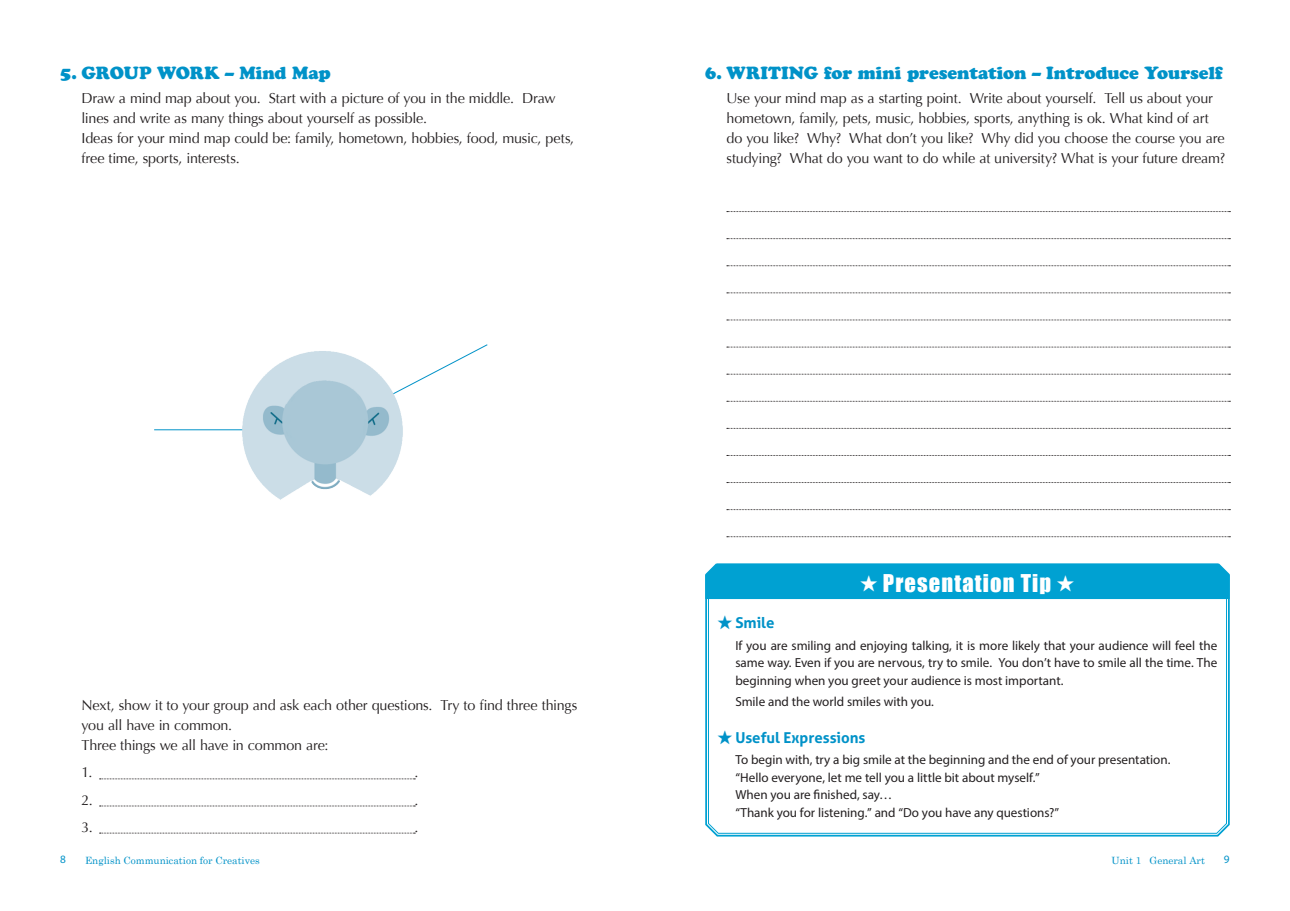
<style>
.page{position:relative;width:1290px;height:911px;background:#fff}
.page>*{position:absolute;margin:0;border:0;box-sizing:border-box;transform-origin:0 0}
.t1{font:22.5px "Impact";letter-spacing:.05em;color:#fff}
.t2{font:17.5px "Cooper Black Std";color:#0092c8}
.t3{font:700 15px "Aller";color:#0092c8}
.t4{font:14.38px/20px "Optima";letter-spacing:-.015em;color:#231f20}
.t5{font:13.12px/17.5px "Myriad Pro";color:#231f20;text-align:justify}
.t6{font:11.25px "Myriad Pro";color:#0092c8}
.t7{font:10px "Century Schoolbook";color:#0092c8}
.s1{font-family:"Ryumin Pro";font-weight:300;font-size:17.5px}
.s2{font-family:"Ryumin Pro";font-weight:300}
</style>
<div class="page">
<svg style="left:100px;top:778px;width:315px;height:1px"></svg>
<svg style="left:100px;top:805px;width:315px;height:1px"></svg>
<svg style="left:100px;top:832px;width:315px;height:1px"></svg>
<svg style="left:727px;top:211px;width:503px;height:1px"></svg>
<svg style="left:727px;top:238px;width:503px;height:1px"></svg>
<svg style="left:727px;top:265px;width:503px;height:1px"></svg>
<svg style="left:727px;top:292px;width:503px;height:1px"></svg>
<svg style="left:727px;top:319px;width:503px;height:1px"></svg>
<svg style="left:727px;top:347px;width:503px;height:1px"></svg>
<svg style="left:727px;top:374px;width:503px;height:1px"></svg>
<svg style="left:727px;top:401px;width:503px;height:1px"></svg>
<svg style="left:727px;top:428px;width:503px;height:1px"></svg>
<svg style="left:727px;top:455px;width:503px;height:1px"></svg>
<svg style="left:727px;top:482px;width:503px;height:1px"></svg>
<svg style="left:727px;top:509px;width:503px;height:1px"></svg>
<svg style="left:727px;top:536px;width:503px;height:1px"></svg>
<svg style="left:705px;top:563px;width:525px;height:274px;background:#54bfe0"></svg>
<svg style="left:708px;top:566px;width:519px;height:268px"></svg>
<div style="left:718px;top:615px;width:499px;height:209px;background:#fff"></div>
<hr style="left:154px;top:429px;width:170px;height:1px;background:#0092c8">
<svg style="left:433px;top:344px;width:55px;height:30px"></svg>
<img style="left:212px;top:351px;width:221px;height:149px">
<p class="t2" style="left:60px;top:62px;width:272px">5. GROUP WORK – Mind Map</p>
<p class="t4" style="left:81px;top:88px;width:476px">Draw a mind map about you. Start with a picture of you in the middle. Draw lines and write as many things about yourself as possible.</p>
<p class="t4" style="left:81px;top:128px;width:494px">Ideas for your mind map could be: family, hometown, hobbies, food, music, pets, free time, sports, interests.</p>
<p class="t2" style="left:705px;top:62px;width:519px">6. WRITING for mini presentation – Introduce Yourself</p>
<p class="t4" style="left:726px;top:88px;width:500px">Use your mind map as a starting point. Write about yourself. Tell us about your hometown, family, pets, music, hobbies, sports, anything is ok. What kind of art do you like? Why? What don’t you like? Why did you choose the course you are studying? What do you want to do while at university? What is your future dream?</p>
<p class="t4" style="left:81px;top:695px;width:497px">Next, show it to your group and ask each other questions. Try to find three things you all have in common.</p>
<p class="t4" style="left:81px;top:735px;width:249px">Three things we all have in common are:</p>
<p class="t4" style="left:81px;top:762px;width:12px">1.</p>
<p class="t4" style="left:415px;top:762px;width:5px">.</p>
<p class="t4" style="left:81px;top:790px;width:13px">2.</p>
<p class="t4" style="left:415px;top:790px;width:5px">.</p>
<p class="t4" style="left:81px;top:817px;width:13px">3.</p>
<p class="t4" style="left:415px;top:817px;width:5px">.</p>
<p class="t1" style="left:860px;top:565px;width:215px"><span class="s1">★</span> Presentation Tip <span class="s1">★</span></p>
<p class="t3" style="left:718px;top:613px;width:58px"><span class="s2">★</span> Smile</p>
<p class="t5" style="left:735px;top:636px;width:483px">If you are smiling and enjoying talking, it is more likely that your audience will feel the same way. Even if you are nervous, try to smile. You don’t have to smile all the time. The beginning when you greet your audience is most important.</p>
<p class="t5" style="left:735px;top:692px;width:200px">Smile and the world smiles with you.</p>
<p class="t3" style="left:718px;top:728px;width:149px"><span class="s2">★</span> Useful Expressions</p>
<p class="t5" style="left:735px;top:751px;width:437px">To begin with, try a big smile at the beginning and the end of your presentation.</p>
<p class="t5" style="left:735px;top:768px;width:306px">“Hello everyone, let me tell you a little bit about myself.”</p>
<p class="t5" style="left:735px;top:786px;width:158px">When you are finished, say…</p>
<p class="t5" style="left:735px;top:803px;width:325px">“Thank you for listening.” and “Do you have any questions?”</p>
<p class="t6" style="left:60px;top:852px;width:7px">8</p>
<p class="t7" style="left:85px;top:853px;width:176px">English Communication for Creatives</p>
<p class="t7" style="left:1111px;top:853px;width:95px">Unit 1 General Art</p>
<p class="t6" style="left:1224px;top:852px;width:7px">9</p>
</div>
